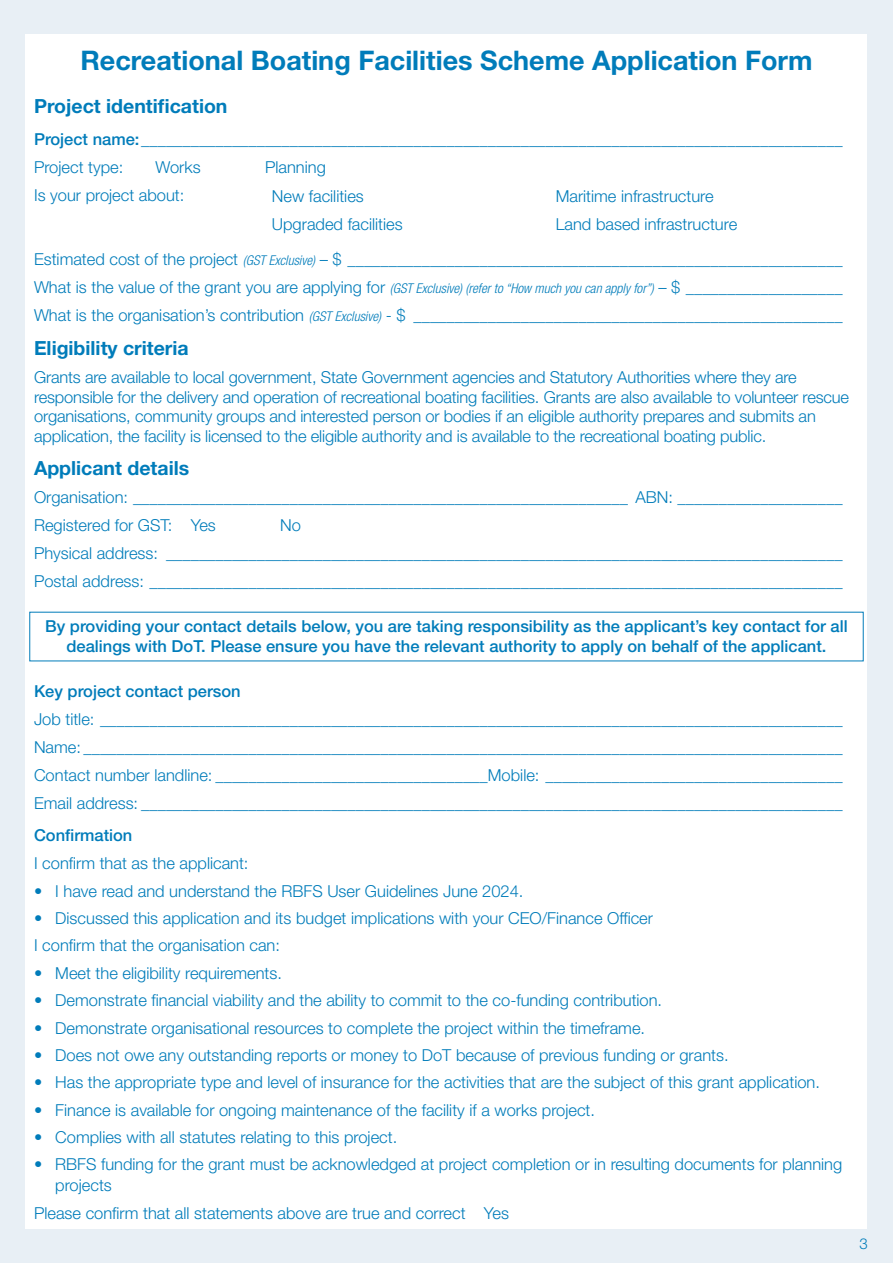
<style>
.page{position:relative;width:893px;height:1263px;background:#e8eff5}
.page>*{position:absolute;margin:0;border:0;box-sizing:border-box;transform-origin:0 0}
.H2_Blue7461{font:700 27px "Helvetica Neue LT Std";color:#007cba}
.H2_Blue7461-2{font:700 19.5px "Helvetica Neue LT Std";color:#007cba}
.Body{font:300 16.5px/19.5px "Helvetica Neue LT Std";letter-spacing:-.01em;color:#007cba}
.Bullet_1{font:300 16.5px/21px "Helvetica Neue LT Std";color:#007cba}
.Body-2{font:500 16.5px/19.5px "Helvetica Neue LT Std";color:#007cba;text-align:center}
.t1{font:300 15px "Helvetica Neue LT Std";color:#007cba}
.s1{font-weight:500}
.s2{font-style:italic;font-stretch:condensed;font-size:13.5px}
</style>
<div class="page">
<div style="left:26px;top:34px;width:841px;height:1195px;background:#fff"></div>
<h2 class="H2_Blue7461" style="left:80px;top:44px;width:734px">Recreational Boating Facilities Scheme Application Form</h2>
<h2 class="H2_Blue7461-2" style="left:34px;top:94px;width:195px">Project identification</h2>
<h3 class="Body" style="left:34px;top:129px;width:810px"><span class="s1">Project name:</span>_____________________________________________________________________________________</h3>
<p class="Body" style="left:34px;top:157px;width:91px">Project type:</p>
<p class="Body" style="left:155px;top:157px;width:47px">Works</p>
<p class="Body" style="left:265px;top:157px;width:62px">Planning</p>
<p class="Body" style="left:34px;top:185px;width:152px">Is your project about:</p>
<p class="Body" style="left:272px;top:186px;width:93px">New facilities</p>
<p class="Body" style="left:272px;top:214px;width:132px">Upgraded facilities</p>
<p class="Body" style="left:556px;top:186px;width:159px">Maritime infrastructure</p>
<p class="Body" style="left:556px;top:214px;width:183px">Land based infrastructure</p>
<p class="Body" style="left:34px;top:249px;width:810px">Estimated cost of the project <span class="s2">(GST Exclusive)</span> – $ ____________________________________________________________</p>
<p class="Body" style="left:34px;top:277px;width:810px">What is the value of the grant you are applying for <span class="s2">(GST Exclusive) (refer to “How much you can apply for”)</span> – $ ___________________</p>
<p class="Body" style="left:34px;top:305px;width:810px">What is the organisation’s contribution <span class="s2">(GST Exclusive)</span> - $ ____________________________________________________</p>
<h2 class="H2_Blue7461-2" style="left:34px;top:336px;width:156px">Eligibility criteria</h2>
<p class="Body" style="left:34px;top:367px;width:817px">Grants are available to local government, State Government agencies and Statutory Authorities where they are responsible for the delivery and operation of recreational boating facilities. Grants are also available to volunteer rescue organisations, community groups and interested person or bodies if an eligible authority prepares and submits an application, the facility is licensed to the eligible authority and is available to the recreational boating public.</p>
<h2 class="H2_Blue7461-2" style="left:34px;top:456px;width:157px">Applicant details</h2>
<p class="Body" style="left:34px;top:487px;width:810px">Organisation: ____________________________________________________________ ABN: ____________________</p>
<p class="Body" style="left:34px;top:515px;width:183px">Registered for GST: Yes</p>
<p class="Body" style="left:280px;top:515px;width:22px">No</p>
<p class="Body" style="left:34px;top:543px;width:810px">Physical address: __________________________________________________________________________________</p>
<p class="Body" style="left:34px;top:571px;width:810px">Postal address: ____________________________________________________________________________________</p>
<p class="Body-2" style="left:45px;top:617px;width:804px">By providing your contact details below, you are taking responsibility as the applicant’s key contact for all dealings with DoT. Please ensure you have the relevant authority to apply on behalf of the applicant.</p>
<h3 class="Body-2" style="left:34px;top:681px;width:208px">Key project contact person</h3>
<p class="Body" style="left:34px;top:709px;width:810px">Job title: __________________________________________________________________________________________</p>
<p class="Body" style="left:34px;top:737px;width:810px">Name: ____________________________________________________________________________________________</p>
<p class="Body" style="left:34px;top:765px;width:810px">Contact number landline: _________________________________Mobile: ____________________________________</p>
<p class="Body" style="left:34px;top:793px;width:810px">Email address: _____________________________________________________________________________________</p>
<h3 class="Body-2" style="left:34px;top:825px;width:100px">Confirmation</h3>
<p class="Body" style="left:34px;top:853px;width:216px">I confirm that as the applicant:</p>
<p class="Bullet_1" style="left:34px;top:880px;width:491px">• I have read and understand the RBFS User Guidelines June 2024.</p>
<p class="Bullet_1" style="left:34px;top:907px;width:620px">• Discussed this application and its budget implications with your CEO/Finance Officer</p>
<p class="Bullet_1" style="left:34px;top:935px;width:248px">I confirm that the organisation can:</p>
<p class="Bullet_1" style="left:34px;top:962px;width:250px">• Meet the eligibility requirements.</p>
<p class="Bullet_1" style="left:34px;top:989px;width:630px">• Demonstrate financial viability and the ability to commit to the co-funding contribution.</p>
<p class="Bullet_1" style="left:34px;top:1017px;width:613px">• Demonstrate organisational resources to complete the project within the timeframe.</p>
<p class="Bullet_1" style="left:34px;top:1044px;width:696px">• Does not owe any outstanding reports or money to DoT because of previous funding or grants.</p>
<p class="Bullet_1" style="left:34px;top:1071px;width:787px">• Has the appropriate type and level of insurance for the activities that are the subject of this grant application.</p>
<p class="Bullet_1" style="left:34px;top:1099px;width:563px">• Finance is available for ongoing maintenance of the facility if a works project.</p>
<p class="Bullet_1" style="left:34px;top:1126px;width:365px">• Complies with all statutes relating to this project.</p>
<p class="Bullet_1" style="left:55px;top:1154px;width:788px;text-indent:-21px">• RBFS funding for the grant must be acknowledged at project completion or in resulting documents for planning projects</p>
<p class="Body" style="left:34px;top:1203px;width:476px">Please confirm that all statements above are true and correct Yes</p>
<p class="t1" style="left:859px;top:1235px;width:10px">3</p>
</div>
